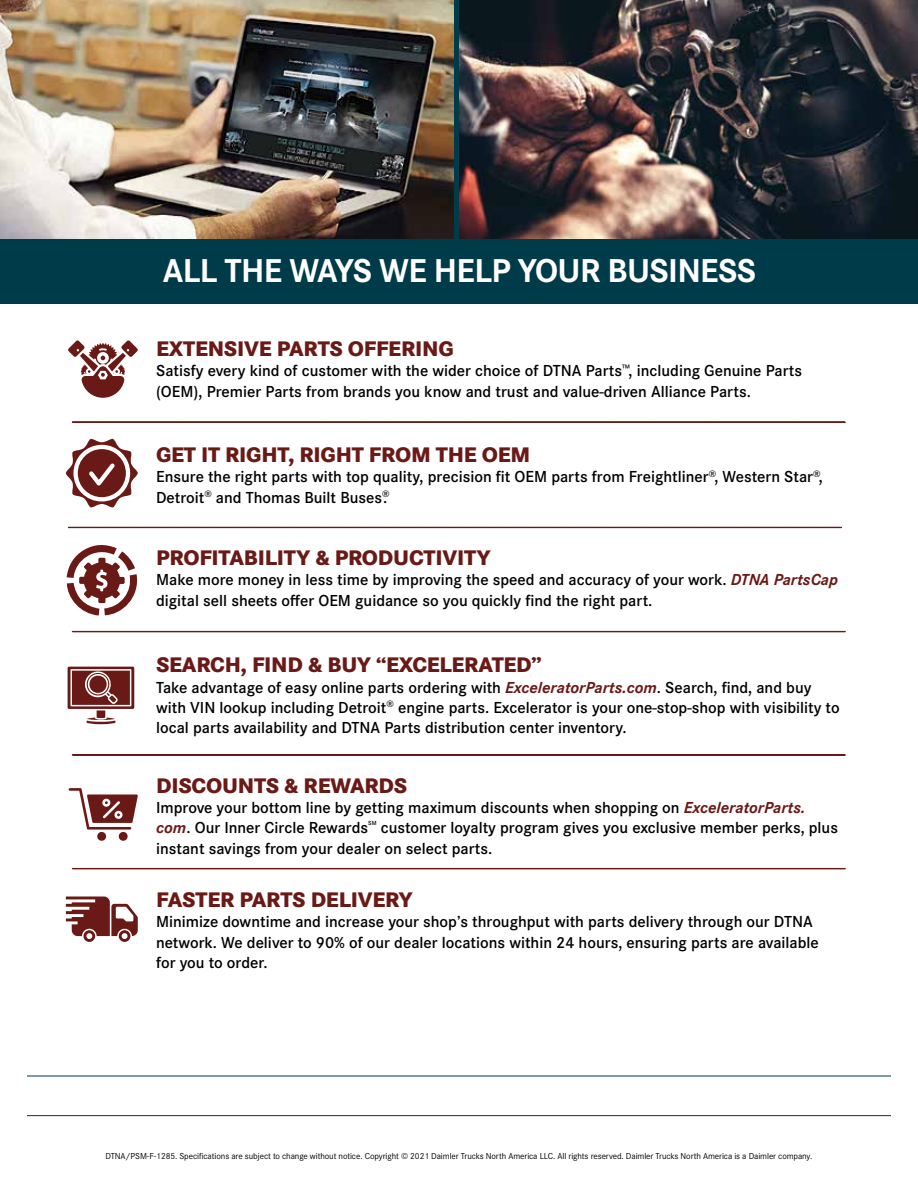
<style>
.page{position:relative;width:918px;height:1188px;background:#fff}
.page>*{position:absolute;margin:0;border:0;box-sizing:border-box;transform-origin:0 0}
.t1{font:700 34.35px "Daimler CS";letter-spacing:-.02em;color:#fff}
.t2{font:800 21.9px "Daimler CS";letter-spacing:-.01em;color:#6a1a16}
.t3{font:600 16.5px/20.2px "Daimler CS";color:#000}
.t4{font:9px "Daimler CS";letter-spacing:-.01em;color:#000}
.t5{font:600 6.15px "Daimler CS";color:#000}
.s1{font-weight:700;font-style:italic;color:#6a1a16}
</style>
<div class="page">
<div style="left:0;top:0;width:918px;height:303px;background:#003b49"></div>
<img style="left:0;top:0;width:454px;height:239px">
<img style="left:459px;top:0;width:459px;height:239px">
<svg style="left:66px;top:439px;width:72px;height:69px"></svg>
<svg style="left:72px;top:421px;width:774px;height:2px;background:#742a26"></svg>
<svg style="left:68px;top:527px;width:774px;height:1px"></svg>
<svg style="left:72px;top:631px;width:774px;height:1px"></svg>
<hr style="left:72px;top:754px;width:774px;height:2px;background:#6a1a16">
<svg style="left:72px;top:868px;width:774px;height:1px"></svg>
<svg style="left:66px;top:897px;width:72px;height:45px"></svg>
<svg style="left:68px;top:340px;width:70px;height:58px"></svg>
<svg style="left:68px;top:667px;width:66px;height:57px"></svg>
<div style="left:97px;top:832px;width:9px;height:9px;background:#6a1a16;border-radius:50%"></div>
<div style="left:119px;top:832px;width:9px;height:9px;background:#6a1a16;border-radius:50%"></div>
<svg style="left:69px;top:788px;width:69px;height:42px"></svg>
<svg style="left:67px;top:545px;width:71px;height:71px"></svg>
<hr style="left:27px;top:1076px;width:864px;height:1px;background:#003746">
<hr style="left:27px;top:1115px;width:864px;height:1px;background:#003746">
<h1 class="t1" style="left:163px;top:244px;width:595px">ALL THE WAYS WE HELP YOUR BUSINESS</h1>
<h2 class="t2" style="left:156px;top:331px;width:299px">EXTENSIVE PARTS OFFERING</h2>
<p class="t3" style="left:156px;top:360px;width:648px">Satisfy every kind of customer with the wider choice of DTNA Parts<sup>™</sup>, including Genuine Parts (OEM), Premier Parts from brands you know and trust and value-driven Alliance Parts.</p>
<h2 class="t2" style="left:156px;top:437px;width:376px">GET IT RIGHT, RIGHT FROM THE OEM</h2>
<p class="t3" style="left:156px;top:466px;width:668px">Ensure the right parts with top quality, precision fit OEM parts from Freightliner<sup>®</sup>, Western Star<sup>®</sup>,<br>Detroit<sup>®</sup> and Thomas Built Buses<sup>®</sup>.</p>
<h2 class="t2" style="left:156px;top:540px;width:336px">PROFITABILITY &amp; PRODUCTIVITY</h2>
<p class="t3" style="left:156px;top:569px;width:684px">Make more money in less time by improving the speed and accuracy of your work. <span class="s1">DTNA PartsCap </span>digital sell sheets offer OEM guidance so you quickly find the right part.</p>
<h2 class="t2" style="left:156px;top:647px;width:387px">SEARCH, FIND &amp; BUY “EXCELERATED”</h2>
<p class="t3" style="left:156px;top:676px;width:685px">Take advantage of easy online parts ordering with <span class="s1">ExceleratorParts.com</span>. Search, find, and buy with VIN lookup including Detroit<sup>®</sup> engine parts. Excelerator is your one-stop-shop with visibility to local parts availability and DTNA Parts distribution center inventory.</p>
<h2 class="t2" style="left:156px;top:768px;width:253px">DISCOUNTS &amp; REWARDS</h2>
<p class="t3" style="left:156px;top:796px;width:651px">Improve your bottom line by getting maximum discounts when shopping on <span class="s1">ExceleratorParts. com</span>. Our Inner Circle Rewards</p>
<p class="t5" style="left:368px;top:819px;width:10px">SM</p>
<p class="t3" style="left:156px;top:817px;width:683px;text-indent:225px">customer loyalty program gives you exclusive member perks, plus instant savings from your dealer on select parts.</p>
<h2 class="t2" style="left:156px;top:882px;width:258px">FASTER PARTS DELIVERY</h2>
<p class="t3" style="left:156px;top:911px;width:664px">Minimize downtime and increase your shop’s throughput with parts delivery through our DTNA network. We deliver to 90% of our dealer locations within 24 hours, ensuring parts are available for you to order.</p>
<p class="t4" style="left:106px;top:1150px;width:708px">DTNA/PSM-F-1285. Specifications are subject to change without notice. Copyright © 2021 Daimler Trucks North America LLC. All rights reserved. Daimler Trucks North America is a Daimler company.</p>
</div>
